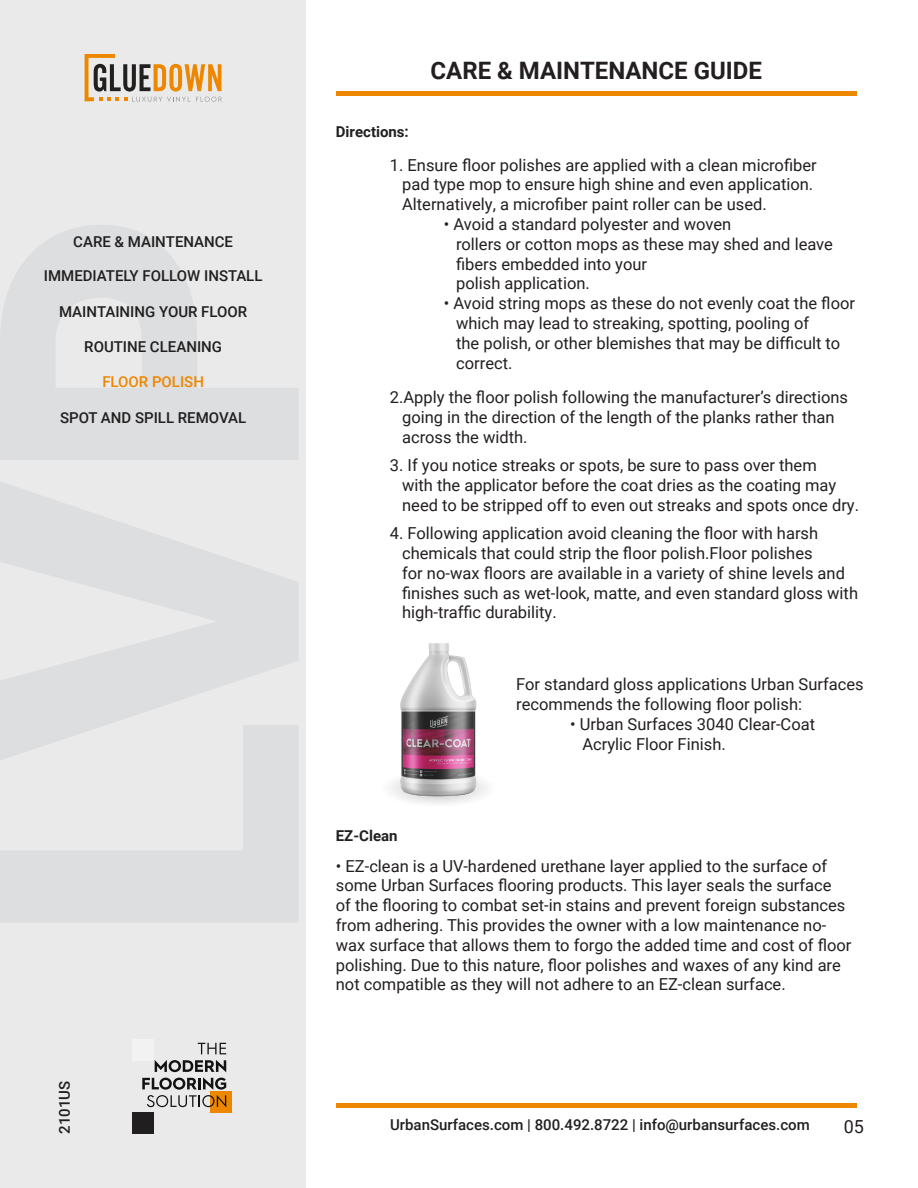
<style>
.page{position:relative;width:918px;height:1188px;background:#fff}
.page>*{position:absolute;margin:0;border:0;box-sizing:border-box;transform-origin:0 0}
.t1{font:700 24px "Roboto";color:#231f20}
.t2{font:18px "Roboto";color:#231f20}
.t3{font:16.5px/19.8px "Roboto";color:#231f20}
.t4{font:500 15px "Roboto";color:#211f1f}
.t5{font:700 15px "Roboto";color:#211f1f}
.t6{font:500 15px "Roboto";color:#ed8700}
</style>
<div class="page">
<hr style="left:336px;top:92px;width:521px;height:4px;background:#ed8700">
<hr style="left:336px;top:1103px;width:521px;height:4px;background:#ed8700">
<img style="left:390px;top:643px;width:97px;height:161px">
<div style="left:0;top:0;width:306px;height:1188px;background:#eaeaea"></div>
<div style="left:132px;top:1039px;width:22px;height:22px;background:#f2f2f3"></div>
<div style="left:132px;top:1113px;width:22px;height:21px;background:#211e1f"></div>
<div style="left:210px;top:1091px;width:21px;height:22px;background:#ed8700"></div>
<svg style="left:198px;top:1043px;width:28px;height:11px"></svg>
<svg style="left:142px;top:1060px;width:84px;height:47px"></svg>
<svg style="left:85px;top:54px;width:137px;height:48px"></svg>
<p class="t4" style="left:73px;top:231px;width:161px">CARE &amp; MAINTENANCE</p>
<p class="t4" style="left:44px;top:266px;width:220px">IMMEDIATELY FOLLOW INSTALL</p>
<p class="t4" style="left:59px;top:301px;width:190px">MAINTAINING YOUR FLOOR</p>
<p class="t4" style="left:84px;top:336px;width:139px">ROUTINE CLEANING</p>
<p class="t6" style="left:102px;top:372px;width:103px">FLOOR POLISH</p>
<p class="t4" style="left:60px;top:407px;width:188px">SPOT AND SPILL REMOVAL</p>
<p class="t4" style="left:54px;top:1134px;width:54px;rotate:-90deg">2101US</p>
<p class="t5" style="left:336px;top:121px;width:74px">Directions:</p>
<p class="t1" style="left:431px;top:54px;width:333px">CARE &amp; MAINTENANCE GUIDE</p>
<p class="t3" style="left:390px;top:154px;width:428px">1. Ensure floor polishes are applied with a clean microfiber</p>
<p class="t3" style="left:402px;top:174px;width:413px">pad type mop to ensure high shine and even application.<br>Alternatively, a microfiber paint roller can be used.</p>
<p class="t3" style="left:444px;top:214px;width:289px">• Avoid a standard polyester and woven</p>
<p class="t3" style="left:456px;top:233px;width:378px">rollers or cotton mops as these may shed and leave fibers embedded into your</p>
<p class="t3" style="left:456px;top:273px;width:135px">polish application.</p>
<p class="t3" style="left:456px;top:293px;width:400px;text-indent:-12px">• Avoid string mops as these do not evenly coat the floor which may lead to streaking, spotting, pooling of</p>
<p class="t3" style="left:456px;top:332px;width:386px">the polish, or other blemishes that may be difficult to correct.</p>
<p class="t3" style="left:402px;top:387px;width:447px;text-indent:-12px">2.Apply the floor polish following the manufacturer’s directions going in the direction of the length of the planks rather than across the width.</p>
<p class="t3" style="left:402px;top:455px;width:458px;text-indent:-12px">3. If you notice streaks or spots, be sure to pass over them<br>with the applicator before the coat dries as the coating may need to be stripped off to even out streaks and spots once dry.</p>
<p class="t3" style="left:390px;top:523px;width:430px;text-align:center">4. Following application avoid cleaning the floor with harsh chemicals that could strip the floor polish.Floor polishes</p>
<p class="t3" style="left:402px;top:562px;width:457px">for no-wax floors are available in a variety of shine levels and finishes such as wet-look, matte, and even standard gloss with high-traffic durability.</p>
<p class="t5" style="left:336px;top:825px;width:63px">EZ-Clean</p>
<p class="t3" style="left:516px;top:674px;width:349px">For standard gloss applications Urban Surfaces recommends the following floor polish:</p>
<p class="t3" style="left:583px;top:714px;width:234px;text-indent:-12px">• Urban Surfaces 3040 Clear-Coat<br>Acrylic Floor Finish.</p>
<p class="t3" style="left:336px;top:855px;width:517px">• EZ-clean is a UV-hardened urethane layer applied to the surface of some Urban Surfaces flooring products. This layer seals the surface<br>of the flooring to combat set-in stains and prevent foreign substances from adhering. This provides the owner with a low maintenance no&shy;wax surface that allows them to forgo the added time and cost of floor polishing. Due to this nature, floor polishes and waxes of any kind are not compatible as they will not adhere to an EZ-clean surface.</p>
<p class="t4" style="left:390px;top:1114px;width:421px">UrbanSurfaces.com | 800.492.8722 | info@urbansurfaces.com</p>
<p class="t2" style="left:844px;top:1114px;width:22px">05</p>
</div>
